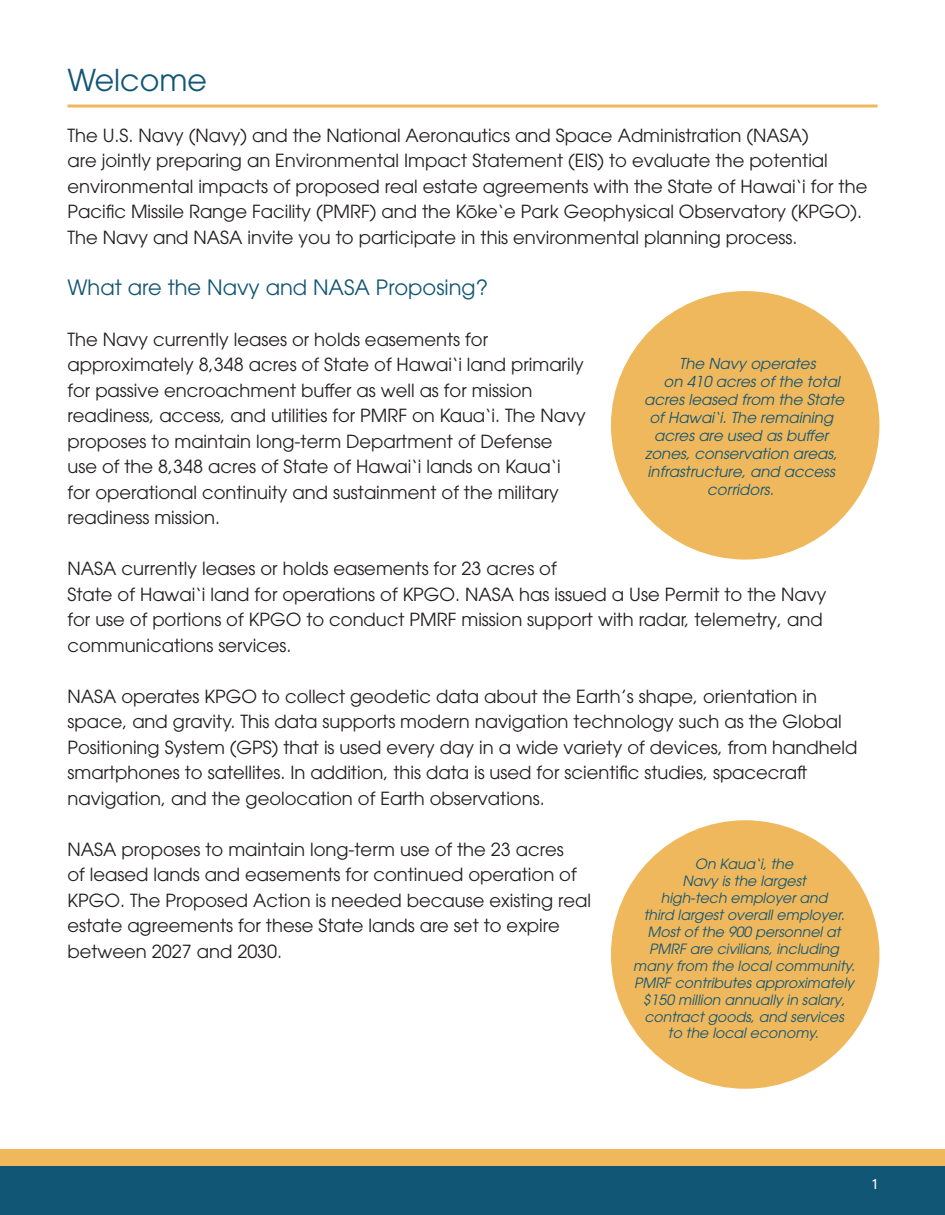
<style>
.page{position:relative;width:945px;height:1215px;background:#fff}
.page>*{position:absolute;margin:0;border:0;box-sizing:border-box;transform-origin:0 0}
.t1{font:30px "ITC Avant Garde Pro";color:#115674}
.t2{font:21px "ITC Avant Garde Pro";color:#115674}
.t3{font:18px/25.5px "ITC Avant Garde Pro";color:#231f20}
.t4{font:italic 15px "ITC Avant Garde Pro";color:#115674}
.t5{font:15px "Acumin Variable Concept";color:#fff}
.t6{font:italic 14.1px/17px "ITC Avant Garde Pro";color:#115674;text-align:center}
</style>
<div class="page">
<hr style="left:68px;top:105px;width:810px;height:3px;background:#f0b85d">
<div style="left:0;top:1165px;width:932px;height:50px;background:#115674"></div>
<div style="left:930px;top:1165px;width:15px;height:50px;background:#115674"></div>
<div style="left:0;top:1149px;width:932px;height:17px;background:#f0b85d"></div>
<div style="left:930px;top:1149px;width:15px;height:17px;background:#f0b85d"></div>
<div style="left:611px;top:291px;width:268px;height:269px;background:#f0b85d;border-radius:50%"></div>
<div style="left:611px;top:820px;width:268px;height:269px;background:#f0b85d;border-radius:50%"></div>
<p class="t1" style="left:68px;top:61px;width:141px">Welcome</p>
<p class="t3" style="left:68px;top:122px;width:801px">The U.S. Navy (Navy) and the National Aeronautics and Space Administration (NASA)<br>are jointly preparing an Environmental Impact Statement (EIS) to evaluate the potential environmental impacts of proposed real estate agreements with the State of Hawai‘i for the Pacific Missile Range Facility (PMRF) and the Kōke‘e Park Geophysical Observatory (KPGO).<br>The Navy and NASA invite you to participate in this environmental planning process.</p>
<p class="t2" style="left:68px;top:274px;width:422px">What are the Navy and NASA Proposing?</p>
<p class="t3" style="left:68px;top:326px;width:520px">The Navy currently leases or holds easements for approximately 8,348 acres of State of Hawai‘i land primarily for passive encroachment buffer as well as for mission readiness, access, and utilities for PMRF on Kaua‘i. The Navy proposes to maintain long-term Department of Defense use of the 8,348 acres of State of Hawai‘i lands on Kaua‘i for operational continuity and sustainment of the military readiness mission.</p>
<p class="t3" style="left:68px;top:556px;width:760px">NASA currently leases or holds easements for 23 acres of<br>State of Hawai‘i land for operations of KPGO. NASA has issued a Use Permit to the Navy for use of portions of KPGO to conduct PMRF mission support with radar, telemetry, and communications services.</p>
<p class="t3" style="left:68px;top:683px;width:791px">NASA operates KPGO to collect geodetic data about the Earth’s shape, orientation in space, and gravity. This data supports modern navigation technology such as the Global Positioning System (GPS) that is used every day in a wide variety of devices, from handheld smartphones to satellites. In addition, this data is used for scientific studies, spacecraft navigation, and the geolocation of Earth observations.</p>
<p class="t3" style="left:68px;top:836px;width:525px">NASA proposes to maintain long-term use of the 23 acres<br>of leased lands and easements for continued operation of KPGO. The Proposed Action is needed because existing real estate agreements for these State lands are set to expire between 2027 and 2030.</p>
<p class="t4" style="left:679px;top:354px;width:138px">The Navy operates</p>
<p class="t4" style="left:664px;top:372px;width:178px">on 410 acres of the total</p>
<p class="t4" style="left:644px;top:390px;width:202px">acres leased from the State</p>
<p class="t4" style="left:649px;top:408px;width:185px">of Hawai‘i. The remaining</p>
<p class="t4" style="left:654px;top:426px;width:176px">acres are used as buffer</p>
<p class="t4" style="left:645px;top:444px;width:194px">zones, conservation areas,</p>
<p class="t4" style="left:648px;top:462px;width:189px">infrastructure, and access</p>
<p class="t4" style="left:707px;top:480px;width:68px">corridors.</p>
<p class="t6" style="left:633px;top:855px;width:223px">On Kaua‘i, the<br>Navy is the largest<br>high-tech employer and<br>third largest overall employer.<br>Most of the 900 personnel at<br>PMRF are civilians, including many from the local community.<br>PMRF contributes approximately $150 million annually in salary, contract goods, and services<br>to the local economy.</p>
<p class="t5" style="left:872px;top:1173px;width:7px">1</p>
</div>
